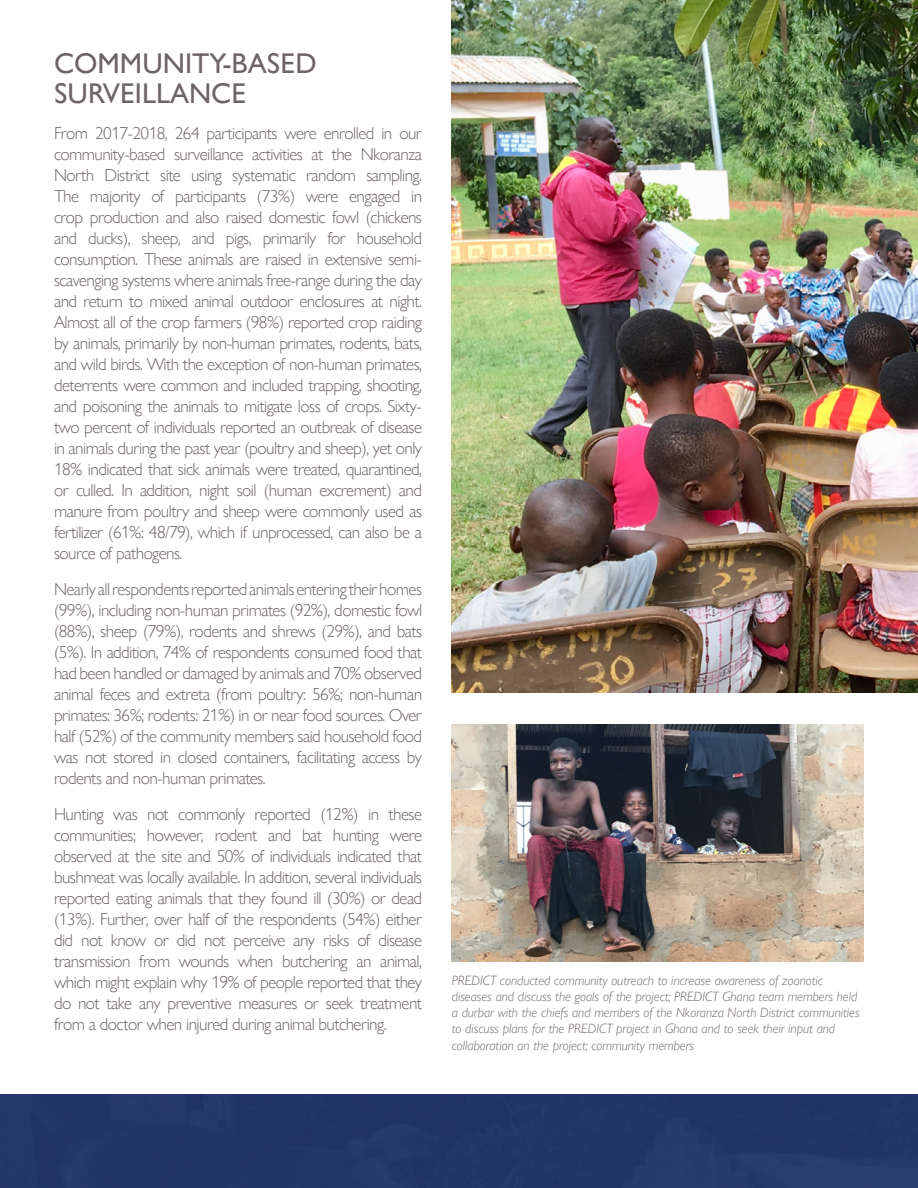
<style>
.page{position:relative;width:918px;height:1188px;background:#fff}
.page>*{position:absolute;margin:0;border:0;box-sizing:border-box;transform-origin:0 0}
.t1{font:28.5px/30px "Gill Sans Nova";color:#6d6465}
.t2{font:300 17.25px/21px "Gill Sans Nova";letter-spacing:-.03em;color:#6d6465;text-align:justify}
.t3{font:italic 300 13.5px/16.2px "Gill Sans Nova";color:#6d6465}
</style>
<div class="page">
<img style="left:452px;top:0;width:466px;height:693px">
<div style="left:0;top:1094px;width:918px;height:94px;background:#203468"></div>
<img style="left:452px;top:724px;width:412px;height:237px">
<h1 class="t1" style="left:54px;top:49px;width:264px">COMMUNITY-BASED<br>SURVEILLANCE</h1>
<p class="t2" style="left:54px;top:123px;width:370px">From 2017-2018, 264 participants were enrolled in our community-based surveillance activities at the Nkoranza North District site using systematic random sampling.<br>The majority of participants (73%) were engaged in crop production and also raised domestic fowl (chickens and ducks), sheep, and pigs, primarily for household consumption. These animals are raised in extensive semi&shy;scavenging systems where animals free-range during the day and return to mixed animal outdoor enclosures at night.<br>Almost all of the crop farmers (98%) reported crop raiding by animals, primarily by non-human primates, rodents, bats, and wild birds. With the exception of non-human primates, deterrents were common and included trapping, shooting, and poisoning the animals to mitigate loss of crops. Sixty&shy;two percent of individuals reported an outbreak of disease in animals during the past year (poultry and sheep), yet only 18% indicated that sick animals were treated, quarantined, or culled. In addition, night soil (human excrement) and manure from poultry and sheep were commonly used as fertilizer (61%: 48/79), which if unprocessed, can also be a source of pathogens.</p>
<p class="t2" style="left:54px;top:579px;width:370px">Nearly all respondents reported animals entering their homes (99%), including non-human primates (92%), domestic fowl (88%), sheep (79%), rodents and shrews (29%), and bats (5%). In addition, 74% of respondents consumed food that had been handled or damaged by animals and 70% observed animal feces and extreta (from poultry: 56%; non-human primates: 36%; rodents: 21%) in or near food sources. Over half (52%) of the community members said household food was not stored in closed containers, facilitating access by rodents and non-human primates.</p>
<p class="t2" style="left:54px;top:804px;width:370px">Hunting was not commonly reported (12%) in these communities; however, rodent and bat hunting were observed at the site and 50% of individuals indicated that bushmeat was locally available. In addition, several individuals reported eating animals that they found ill (30%) or dead (13%). Further, over half of the respondents (54%) either did not know or did not perceive any risks of disease transmission from wounds when butchering an animal, which might explain why 19% of people reported that they do not take any preventive measures or seek treatment from a doctor when injured during animal butchering.</p>
<p class="t3" style="left:452px;top:972px;width:409px">PREDICT conducted community outreach to increase awareness of zoonotic diseases and discuss the goals of the project; PREDICT Ghana team members held a durbar with the chiefs and members of the Nkoranza North District communities to discuss plans for the PREDICT project in Ghana and to seek their input and collaboration on the project; community members</p>
</div>
